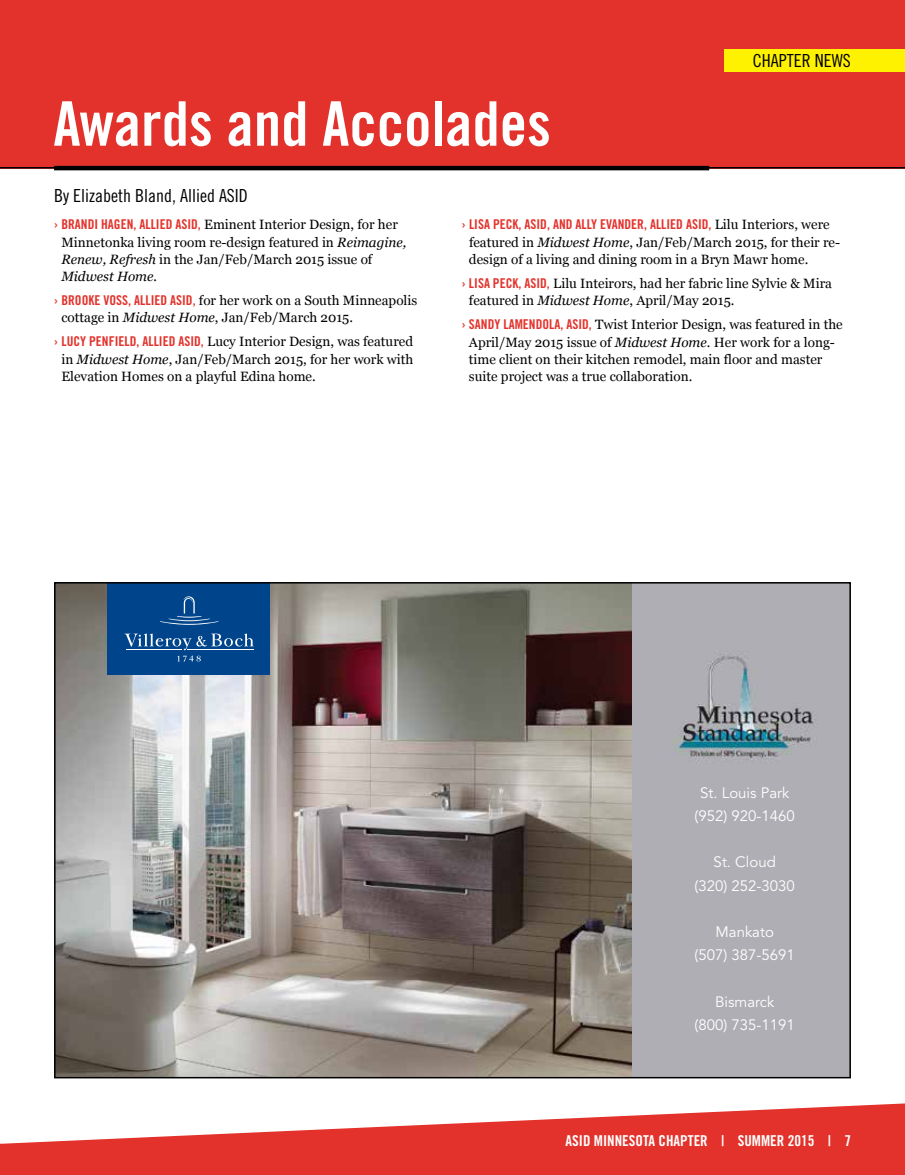
<style>
.page{position:relative;width:905px;height:1175px;background:#fff}
.page>*{position:absolute;margin:0;border:0;box-sizing:border-box;transform-origin:0 0}
.t1{font:61.5px "Trade Gothic LT Std Bd Cn 20";color:#fff}
.t2{font:18px "Trade Gothic LT Std Cn 18";color:#000}
.t3{font:15px/23.2px "Avenir LT Std";color:#fff;text-align:center}
.t4{font:15px "Trade Gothic LT Std Bd Cn 20";color:#fff}
.t5{font:13.5px/17.2px "Georgia";color:#000101}
.t6{font:13.5px "Trade Gothic LT Std Bd Cn 20";color:#e3322b}
.s1{font-family:"Trade Gothic LT Std Bd Cn 20";color:#e3322b}
.s2{font-style:italic}
.s3{font-family:"Georgia";color:#000101}
</style>
<div class="page">
<div style="left:631px;top:585px;width:216px;height:490px;background:#afaeb4"></div>
<img style="left:57px;top:585px;width:574px;height:490px">
<div style="left:107px;top:583px;width:163px;height:92px;background:#00458b"></div>
<svg style="left:160px;top:596px;width:58px;height:29px"></svg>
<svg style="left:125px;top:633px;width:129px;height:28px"></svg>
<div style="left:0;top:0;width:904px;height:168px;background:#e3322b"></div>
<div style="left:724px;top:49px;width:180px;height:23px;background:#fff200"></div>
<svg style="left:0;top:1103px;width:904px;height:71px;fill:#e3322b"></svg>
<hr style="left:0;top:167px;width:904px;height:1px;background:#000">
<hr style="left:54px;top:166px;width:655px;height:4px;background:#000">
<h1 class="t1" style="left:53px;top:86px;width:499px">Awards and Accolades</h1>
<h2 class="t2" style="left:54px;top:185px;width:195px">By Elizabeth Bland, Allied ASID</h2>
<h2 class="t2" style="left:753px;top:50px;width:99px">CHAPTER NEWS</h2>
<p class="t5" style="left:61px;top:215px;width:346px;text-indent:-7px"><span class="s1">› BRANDI HAGEN, ALLIED ASID,</span> Eminent Interior Design, for her Minnetonka living room re-design featured in <span class="s2">Reimagine, Renew, Refresh</span> in the Jan/Feb/March 2015 issue of <span class="s2">Midwest Home.</span></p>
<p class="t5" style="left:61px;top:291px;width:357px;text-indent:-7px"><span class="s1">› BROOKE VOSS, ALLIED ASID,</span> for her work on a South Minneapolis cottage in <span class="s2">Midwest Home</span>, Jan/Feb/March 2015.</p>
<p class="t5" style="left:61px;top:332px;width:353px;text-align:justify;text-indent:-7px"><span class="s1">› LUCY PENFIELD, ALLIED ASID,</span> Lucy Interior Design, was featured in <span class="s2">Midwest Home</span>, Jan/Feb/March 2015, for her work with Elevation Homes on a playful Edina home.</p>
<p class="t6" style="left:461px;top:216px;width:370px">› LISA PECK, ASID, AND ALLY EVANDER, ALLIED ASID, <span class="s3">Lilu Interiors, were</span></p>
<p class="t5" style="left:469px;top:233px;width:373px">featured in <span class="s2">Midwest Home</span>, Jan/Feb/March 2015, for their re&shy;design of a living and dining room in a Bryn Mawr home.</p>
<p class="t5" style="left:469px;top:274px;width:364px;text-indent:-7px"><span class="s1">› LISA PECK, ASID,</span> Lilu Inteirors, had her fabric line Sylvie &amp; Mira featured in <span class="s2">Midwest Home</span>, April/May 2015.</p>
<p class="t5" style="left:469px;top:315px;width:375px;text-indent:-7px"><span class="s1">› SANDY LAMENDOLA, ASID,</span> Twist Interior Design, was featured in the April/May 2015 issue of <span class="s2">Midwest Home</span>. Her work for a long&shy;time client on their kitchen remodel, main floor and master suite project was a true collaboration.</p>
<p class="t3" style="left:694px;top:781px;width:102px">St. Louis Park (952) 920-1460</p>
<p class="t3" style="left:694px;top:851px;width:102px">St. Cloud<br>(320) 252-3030</p>
<p class="t3" style="left:694px;top:920px;width:102px">Mankato<br>(507) 387-5691</p>
<p class="t3" style="left:694px;top:990px;width:102px">Bismarck<br>(800) 735-1191</p>
<p class="t4" style="left:565px;top:1131px;width:287px">ASID MINNESOTA CHAPTER | SUMMER 2015 | 7</p>
</div>
